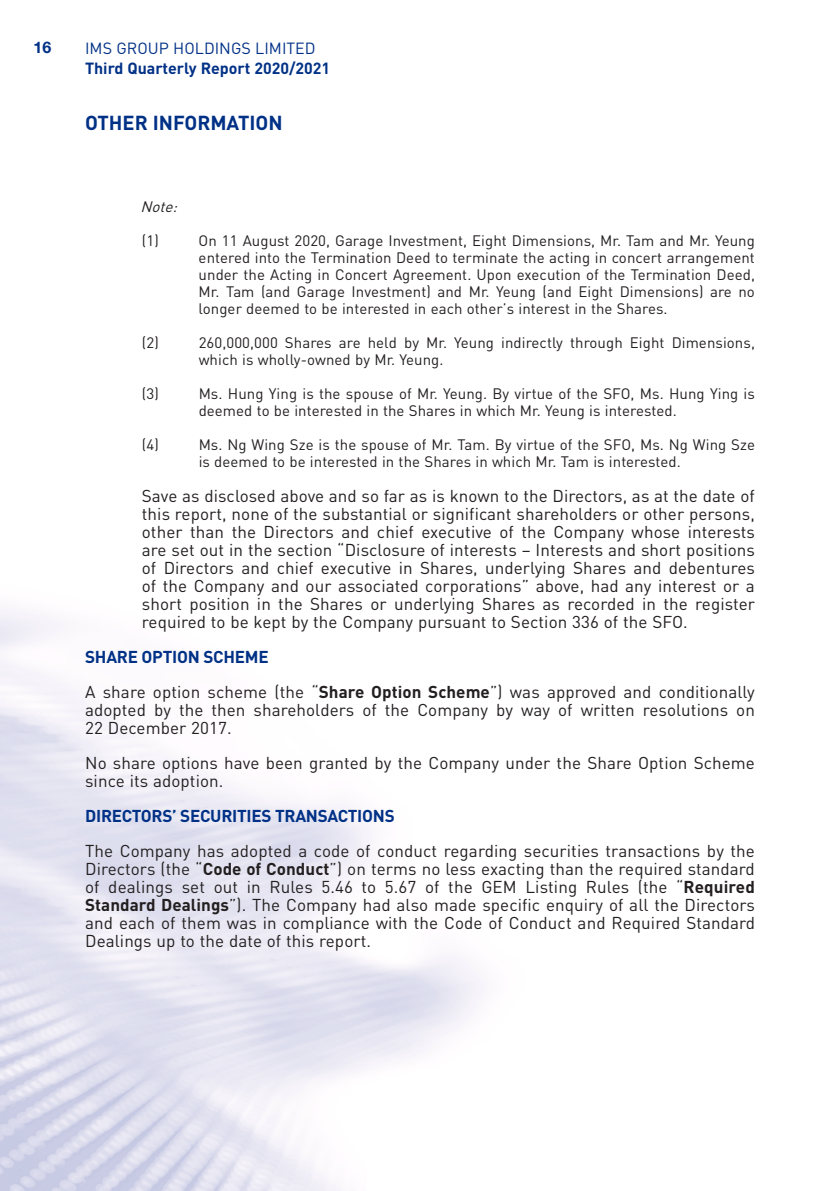
<style>
.page{position:relative;width:840px;height:1191px;background:#fff}
.page>*{position:absolute;margin:0;border:0;box-sizing:border-box;transform-origin:0 0}
.t1{font:700 20px "DIN Pro";color:#003186}
.t2{font:17px/18px "DIN Pro";letter-spacing:.005em;color:#231f20}
.t3{font:700 17px "DIN Pro";letter-spacing:-.015em;color:#003186}
.t4{font:700 16px "DIN Pro";color:#003186}
.t5{font:16px "DIN Pro";color:#003186}
.t6{font:700 16px "Helvetica Neue LT Std";color:#003186}
.t7{font:15px/17px "DIN Pro";letter-spacing:.005em;color:#231f20}
.t8{font:italic 15px "DIN Pro";color:#231f20}
.s1{font-weight:700;color:#003186}
.s2{font-weight:700}
</style>
<div class="page">
<p class="t6" style="left:34px;top:37px;width:19px">16</p>
<p class="t5" style="left:85px;top:37px;width:232px">IMS GROUP HOLDINGS LIMITED</p>
<p class="t4" style="left:85px;top:57px;width:246px">Third Quarterly Report 2020/2021</p>
<p class="t1" style="left:85px;top:109px;width:199px">OTHER INFORMATION</p>
<p class="t8" style="left:140px;top:196px;width:43px">Note:</p>
<p class="t7" style="left:142px;top:231px;width:18px">(1)</p>
<p class="t7" style="left:198px;top:231px;width:557px;text-align:justify">On 11 August 2020, Garage Investment, Eight Dimensions, Mr. Tam and Mr. Yeung entered into the Termination Deed to terminate the acting in concert arrangement under the Acting in Concert Agreement. Upon execution of the Termination Deed, Mr. Tam (and Garage Investment) and Mr. Yeung (and Eight Dimensions) are no longer deemed to be interested in each other’s interest in the Shares.</p>
<p class="t7" style="left:142px;top:333px;width:18px">(2)</p>
<p class="t7" style="left:198px;top:333px;width:557px">260,000,000 Shares are held by Mr. Yeung indirectly through Eight Dimensions, which is wholly-owned by Mr. Yeung.</p>
<p class="t7" style="left:142px;top:384px;width:18px">(3)</p>
<p class="t7" style="left:198px;top:384px;width:557px">Ms. Hung Ying is the spouse of Mr. Yeung. By virtue of the SFO, Ms. Hung Ying is deemed to be interested in the Shares in which Mr. Yeung is interested.</p>
<p class="t7" style="left:142px;top:435px;width:18px">(4)</p>
<p class="t7" style="left:198px;top:435px;width:557px">Ms. Ng Wing Sze is the spouse of Mr. Tam. By virtue of the SFO, Ms. Ng Wing Sze is deemed to be interested in the Shares in which Mr. Tam is interested.</p>
<p class="t2" style="left:142px;top:486px;width:614px;text-align:justify">Save as disclosed above and so far as is known to the Directors, as at the date of this report, none of the substantial or significant shareholders or other persons, other than the Directors and chief executive of the Company whose interests are set out in the section “Disclosure of interests – Interests and short positions of Directors and chief executive in Shares, underlying Shares and debentures of the Company and our associated corporations” above, had any interest or a short position in the Shares or underlying Shares as recorded in the register required to be kept by the Company pursuant to Section 336 of the SFO.</p>
<p class="t2" style="left:85px;top:639px;width:671px;line-height:35px"><span class="s1">SHARE OPTION SCHEME<br></span>A share option scheme (the “<span class="s2">Share Option Scheme</span>”) was approved and conditionally</p>
<p class="t2" style="left:85px;top:700px;width:671px">adopted by the then shareholders of the Company by way of written resolutions on<br>22 December 2017.</p>
<p class="t2" style="left:85px;top:753px;width:671px">No share options have been granted by the Company under the Share Option Scheme since its adoption.</p>
<p class="t3" style="left:85px;top:804px;width:311px">DIRECTORS’ SECURITIES TRANSACTIONS</p>
<p class="t2" style="left:85px;top:841px;width:671px;text-align:justify">The Company has adopted a code of conduct regarding securities transactions by the Directors (the “<span class="s2">Code of Conduct</span>”) on terms no less exacting than the required standard of dealings set out in Rules 5.46 to 5.67 of the GEM Listing Rules (the “<span class="s2">Required Standard Dealings</span>”). The Company had also made specific enquiry of all the Directors and each of them was in compliance with the Code of Conduct and Required Standard Dealings up to the date of this report.</p>
</div>
